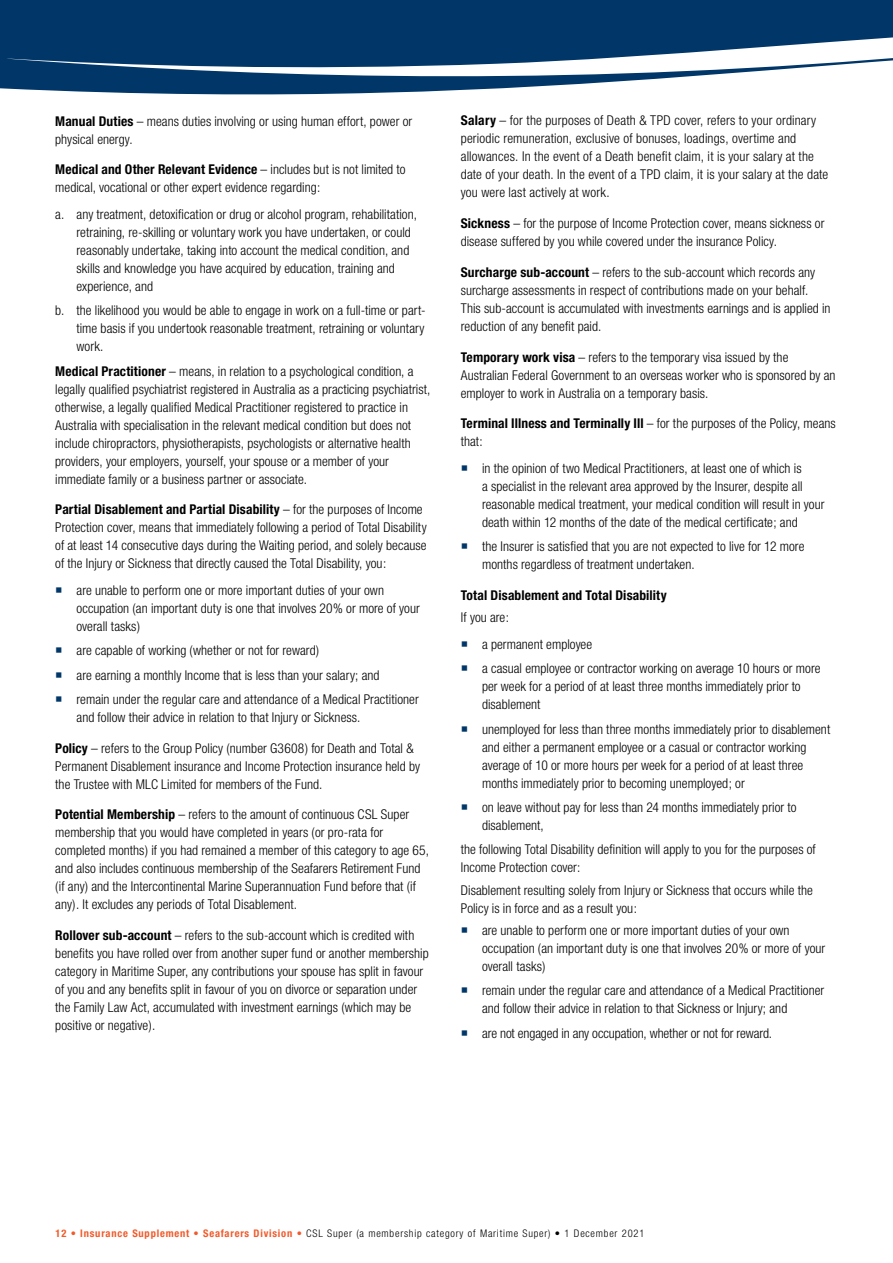
<style>
.page{position:relative;width:893px;height:1263px;background:#fff}
.page>*{position:absolute;margin:0;border:0;box-sizing:border-box;transform-origin:0 0}
.t1{font:300 condensed 13.5px/18px "Helvetica Neue";letter-spacing:.005em;color:#000}
.t2{font:700 condensed 13.5px "Helvetica Neue";letter-spacing:.01em;color:#000}
.t3{font:300 condensed 10.5px "Helvetica Neue";letter-spacing:.075em;color:#000}
.s1{font-weight:700}
.s2{font-weight:700;color:#f15a2a}
.s3{color:#f15a2a}
</style>
<div class="page">
<svg style="left:0;top:0;width:893px;height:95px;fill:#003768"></svg>
<p class="t1" style="left:55px;top:112px;width:358px"><span class="s1">Manual Duties</span> – means duties involving or using human effort, power or physical energy.</p>
<p class="t1" style="left:55px;top:160px;width:352px"><span class="s1">Medical and Other Relevant Evidence</span> – includes but is not limited to medical, vocational or other expert evidence regarding:</p>
<p class="t1" style="left:77px;top:205px;width:342px;text-indent:-21px">a. any treatment, detoxification or drug or alcohol program, rehabilitation, retraining, re-skilling or voluntary work you have undertaken, or could reasonably undertake, taking into account the medical condition, and skills and knowledge you have acquired by education, training and experience, and</p>
<p class="t1" style="left:77px;top:301px;width:350px;text-align:justify;text-indent:-21px">b. the likelihood you would be able to engage in work on a full-time or part&shy;time basis if you undertook reasonable treatment, retraining or voluntary work.</p>
<p class="t1" style="left:55px;top:362px;width:377px"><span class="s1">Medical Practitioner</span> – means, in relation to a psychological condition, a legally qualified psychiatrist registered in Australia as a practicing psychiatrist, otherwise, a legally qualified Medical Practitioner registered to practice in Australia with specialisation in the relevant medical condition but does not include chiropractors, physiotherapists, psychologists or alternative health providers, your employers, yourself, your spouse or a member of your immediate family or a business partner or associate.</p>
<p class="t1" style="left:55px;top:500px;width:373px"><span class="s1">Partial Disablement and Partial Disability</span> – for the purposes of Income Protection cover, means that immediately following a period of Total Disability of at least 14 consecutive days during the Waiting period, and solely because of the Injury or Sickness that directly caused the Total Disability, you:</p>
<p class="t1" style="left:77px;top:581px;width:345px">are unable to perform one or more important duties of your own occupation (an important duty is one that involves 20% or more of your overall tasks)</p>
<p class="t1" style="left:77px;top:638px;width:344px;line-height:24.5px">are capable of working (whether or not for reward)<br>are earning a monthly Income that is less than your salary; and<br>remain under the regular care and attendance of a Medical Practitioner</p>
<p class="t1" style="left:77px;top:708px;width:285px">and follow their advice in relation to that Injury or Sickness.</p>
<p class="t1" style="left:55px;top:739px;width:366px"><span class="s1">Policy</span> – refers to the Group Policy (number G3608) for Death and Total &amp;<br>Permanent Disablement insurance and Income Protection insurance held by the Trustee with MLC Limited for members of the Fund.</p>
<p class="t1" style="left:55px;top:805px;width:375px"><span class="s1">Potential Membership</span> – refers to the amount of continuous CSL Super membership that you would have completed in years (or pro-rata for completed months) if you had remained a member of this category to age 65, and also includes continuous membership of the Seafarers Retirement Fund (if any) and the Intercontinental Marine Superannuation Fund before that (if any). It excludes any periods of Total Disablement.</p>
<p class="t1" style="left:55px;top:926px;width:375px"><span class="s1">Rollover sub-account</span> – refers to the sub-account which is credited with benefits you have rolled over from another super fund or another membership category in Maritime Super, any contributions your spouse has split in favour of you and any benefits split in favour of you on divorce or separation under the Family Law Act, accumulated with investment earnings (which may be positive or negative).</p>
<p class="t1" style="left:461px;top:112px;width:369px"><span class="s1">Salary</span> – for the purposes of Death &amp; TPD cover, refers to your ordinary periodic remuneration, exclusive of bonuses, loadings, overtime and allowances. In the event of a Death benefit claim, it is your salary at the date of your death. In the event of a TPD claim, it is your salary at the date you were last actively at work.</p>
<p class="t1" style="left:461px;top:214px;width:365px"><span class="s1">Sickness</span> – for the purpose of Income Protection cover, means sickness or disease suffered by you while covered under the insurance Policy.</p>
<p class="t1" style="left:461px;top:263px;width:371px"><span class="s1">Surcharge sub-account</span> – refers to the sub-account which records any surcharge assessments in respect of contributions made on your behalf.<br>This sub-account is accumulated with investments earnings and is applied in reduction of any benefit paid.</p>
<p class="t1" style="left:461px;top:348px;width:376px"><span class="s1">Temporary work visa</span> – refers to the temporary visa issued by the<br>Australian Federal Government to an overseas worker who is sponsored by an employer to work in Australia on a temporary basis.</p>
<p class="t1" style="left:461px;top:414px;width:376px"><span class="s1">Terminal Illness and Terminally Ill</span> – for the purposes of the Policy, means that:</p>
<p class="t1" style="left:482px;top:459px;width:344px">in the opinion of two Medical Practitioners, at least one of which is<br>a specialist in the relevant area approved by the Insurer, despite all reasonable medical treatment, your medical condition will result in your death within 12 months of the date of the medical certificate; and</p>
<p class="t1" style="left:482px;top:537px;width:324px">the Insurer is satisfied that you are not expected to live for 12 more months regardless of treatment undertaken.</p>
<p class="t2" style="left:461px;top:587px;width:207px">Total Disablement and Total Disability</p>
<p class="t1" style="left:482px;top:604px;width:112px;line-height:26.5px;text-indent:-21px">If you are:<br>a permanent employee</p>
<p class="t1" style="left:482px;top:659px;width:340px">a casual employee or contractor working on average 10 hours or more per week for a period of at least three months immediately prior to disablement</p>
<p class="t1" style="left:482px;top:720px;width:350px">unemployed for less than three months immediately prior to disablement and either a permanent employee or a casual or contractor working average of 10 or more hours per week for a period of at least three months immediately prior to becoming unemployed; or</p>
<p class="t1" style="left:482px;top:798px;width:316px">on leave without pay for less than 24 months immediately prior to disablement,</p>
<p class="t1" style="left:461px;top:840px;width:357px">the following Total Disability definition will apply to you for the purposes of<br>Income Protection cover:</p>
<p class="t1" style="left:461px;top:881px;width:354px">Disablement resulting solely from Injury or Sickness that occurs while the<br>Policy is in force and as a result you:</p>
<p class="t1" style="left:482px;top:921px;width:345px">are unable to perform one or more important duties of your own occupation (an important duty is one that involves 20% or more of your overall tasks)</p>
<p class="t1" style="left:482px;top:981px;width:344px">remain under the regular care and attendance of a Medical Practitioner and follow their advice in relation to that Sickness or Injury; and</p>
<p class="t1" style="left:482px;top:1024px;width:292px">are not engaged in any occupation, whether or not for reward.</p>
<p class="t3" style="left:56px;top:1227px;width:590px"><span class="s2">12 • Insurance Supplement • Seafarers Division</span> <span class="s3">•</span> CSL Super (a membership category of Maritime Super) • 1 December 2021</p>
</div>
